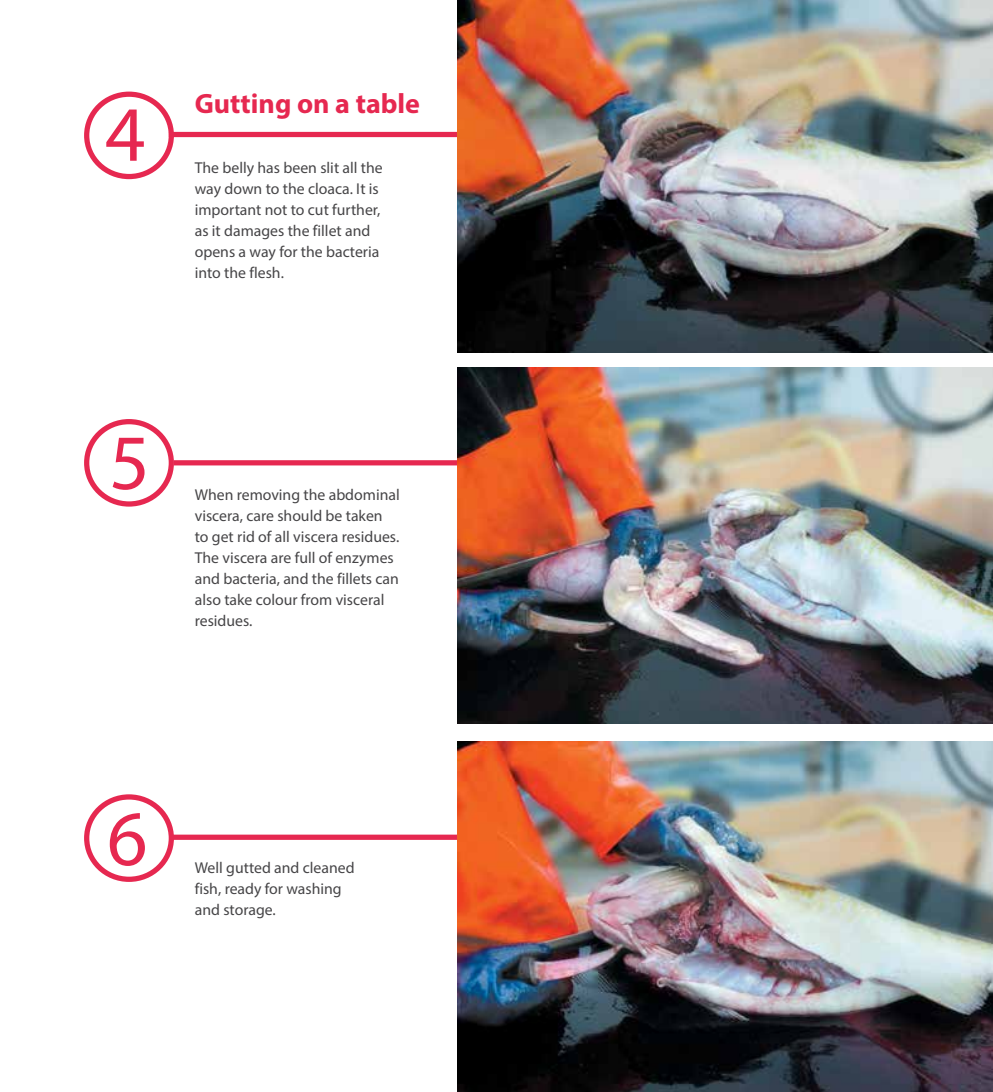
<style>
.page{position:relative;width:993px;height:1092px;background:#fff}
.page>*{position:absolute;margin:0;border:0;box-sizing:border-box;transform-origin:0 0}
.t1{font:78.75px "Myriad Pro";color:#e62850}
.t2{font:700 28px "Myriad Pro";color:#e62850}
.t3{font:15.75px/21px "Myriad Pro";color:#464547}
</style>
<div class="page">
<div style="left:84px;top:92px;width:90px;height:87px;border:5px solid #e62850;border-radius:50%"></div>
<div style="left:169px;top:132px;width:322px;height:5px;background:#e62850"></div>
<div style="left:84px;top:419px;width:90px;height:87px;border:5px solid #e62850;border-radius:50%"></div>
<div style="left:174px;top:460px;width:322px;height:5px;background:#e62850"></div>
<div style="left:84px;top:794px;width:90px;height:87px;border:5px solid #e62850;border-radius:50%"></div>
<div style="left:170px;top:834px;width:322px;height:5px;background:#e62850"></div>
<img style="left:457px;top:0;width:535px;height:352px">
<img style="left:457px;top:368px;width:535px;height:355px">
<img style="left:457px;top:741px;width:535px;height:350px">
<h1 class="t1" style="left:105px;top:86px;width:42px">4</h1>
<h2 class="t2" style="left:195px;top:85px;width:227px">Gutting on a table</h2>
<p class="t3" style="left:195px;top:157px;width:189px">The belly has been slit all the way down to the cloaca. It is important not to cut further, as it damages the fillet and opens a way for the bacteria into the flesh.</p>
<h1 class="t1" style="left:109px;top:414px;width:42px">5</h1>
<p class="t3" style="left:195px;top:484px;width:206px">When removing the abdominal viscera, care should be taken to get rid of all viscera residues.<br>The viscera are full of enzymes and bacteria, and the fillets can also take colour from visceral residues.</p>
<h1 class="t1" style="left:107px;top:790px;width:42px">6</h1>
<p class="t3" style="left:195px;top:857px;width:161px">Well gutted and cleaned fish, ready for washing and storage.</p>
</div>
